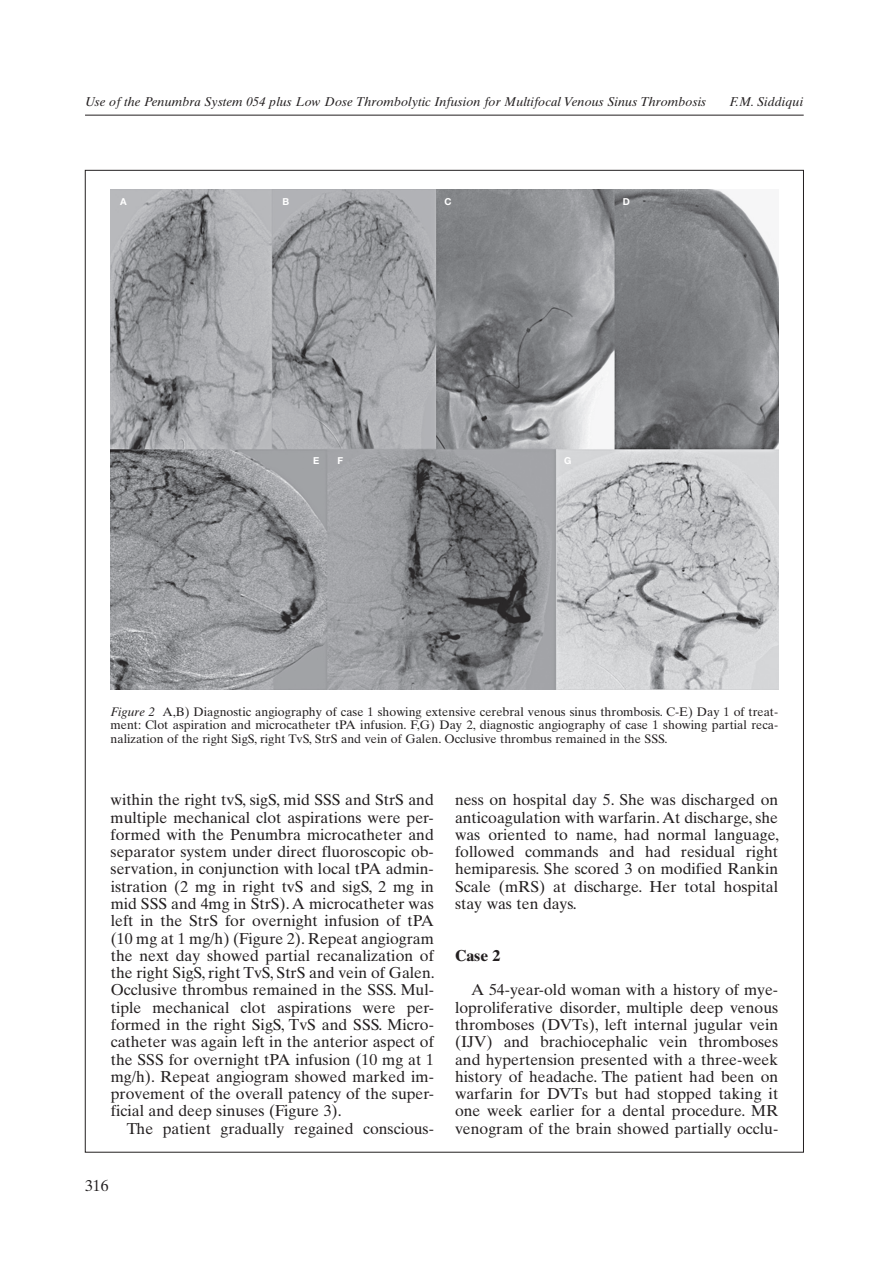
<style>
.page{position:relative;width:893px;height:1263px;background:#fff}
.page>*{position:absolute;margin:0;border:0;box-sizing:border-box;transform-origin:0 0}
.t1{font:15.75px/17.2px "Times Ten";color:#231f20;text-align:justify}
.t2{font:700 15.75px "Times Ten";color:#231f20}
.t3{font:italic 12.75px "Times Ten";color:#231f20}
.t4{font:12.3px/13.2px "Times Ten";color:#231f20;text-align:justify}
.t5{font:700 9.6px "Helvetica Neue";color:#fff}
.s1{font-style:italic}
</style>
<div class="page">
<hr style="left:85px;top:115px;width:719px;height:1px;background:#231f20">
<img style="left:111px;top:189px;width:667px;height:501px">
<p class="t3" style="left:85px;top:95px;width:623px">Use of the Penumbra System 054 plus Low Dose Thrombolytic Infusion for Multifocal Venous Sinus Thrombosis</p>
<p class="t3" style="left:729px;top:95px;width:75px">F.M. Siddiqui</p>
<p class="t5" style="left:120px;top:196px;width:8px">A</p>
<p class="t5" style="left:283px;top:196px;width:8px">B</p>
<p class="t5" style="left:445px;top:196px;width:9px">C</p>
<p class="t5" style="left:623px;top:196px;width:9px">D</p>
<p class="t5" style="left:313px;top:455px;width:8px">E</p>
<p class="t5" style="left:337px;top:455px;width:7px">F</p>
<p class="t5" style="left:564px;top:455px;width:9px">G</p>
<p class="t4" style="left:111px;top:705px;width:669px"><span class="s1">Figure 2</span> A,B) Diagnostic angiography of case 1 showing extensive cerebral venous sinus thrombosis. C-E) Day 1 of treat&shy;ment: Clot aspiration and microcatheter tPA infusion. F,G) Day 2, diagnostic angiography of case 1 showing partial reca&shy;nalization of the right SigS, right TvS, StrS and vein of Galen. Occlusive thrombus remained in the SSS.</p>
<p class="t1" style="left:111px;top:791px;width:326px">within the right tvS, sigS, mid SSS and StrS and multiple mechanical clot aspirations were per&shy;formed with the Penumbra microcatheter and separator system under direct fluoroscopic ob&shy;servation, in conjunction with local tPA admin&shy;istration (2 mg in right tvS and sigS, 2 mg in mid SSS and 4mg in StrS). A microcatheter was left in the StrS for overnight infusion of tPA (10 mg at 1 mg/h) (Figure 2). Repeat angiogram the next day showed partial recanalization of the right SigS, right TvS, StrS and vein of Galen.<br>Occlusive thrombus remained in the SSS. Mul&shy;tiple mechanical clot aspirations were per&shy;formed in the right SigS, TvS and SSS. Micro&shy;catheter was again left in the anterior aspect of the SSS for overnight tPA infusion (10 mg at 1 mg/h). Repeat angiogram showed marked im&shy;provement of the overall patency of the super&shy;ficial and deep sinuses (Figure 3).</p>
<p class="t1" style="left:127px;top:1119px;width:309px">The patient gradually regained conscious-</p>
<p class="t1" style="left:85px;top:1176px;width:25px">316</p>
<p class="t1" style="left:455px;top:791px;width:326px">ness on hospital day 5. She was discharged on anticoagulation with warfarin.At discharge, she was oriented to name, had normal language, followed commands and had residual right hemiparesis. She scored 3 on modified Rankin Scale (mRS) at discharge. Her total hospital stay was ten days.</p>
<p class="t2" style="left:455px;top:946px;width:47px">Case 2</p>
<p class="t1" style="left:455px;top:981px;width:325px;text-indent:16px">A 54-year-old woman with a history of mye&shy;loproliferative disorder, multiple deep venous thromboses (DVTs), left internal jugular vein (IJV) and brachiocephalic vein thromboses and hypertension presented with a three-week history of headache. The patient had been on warfarin for DVTs but had stopped taking it one week earlier for a dental procedure. MR venogram of the brain showed partially occlu-</p>
</div>
